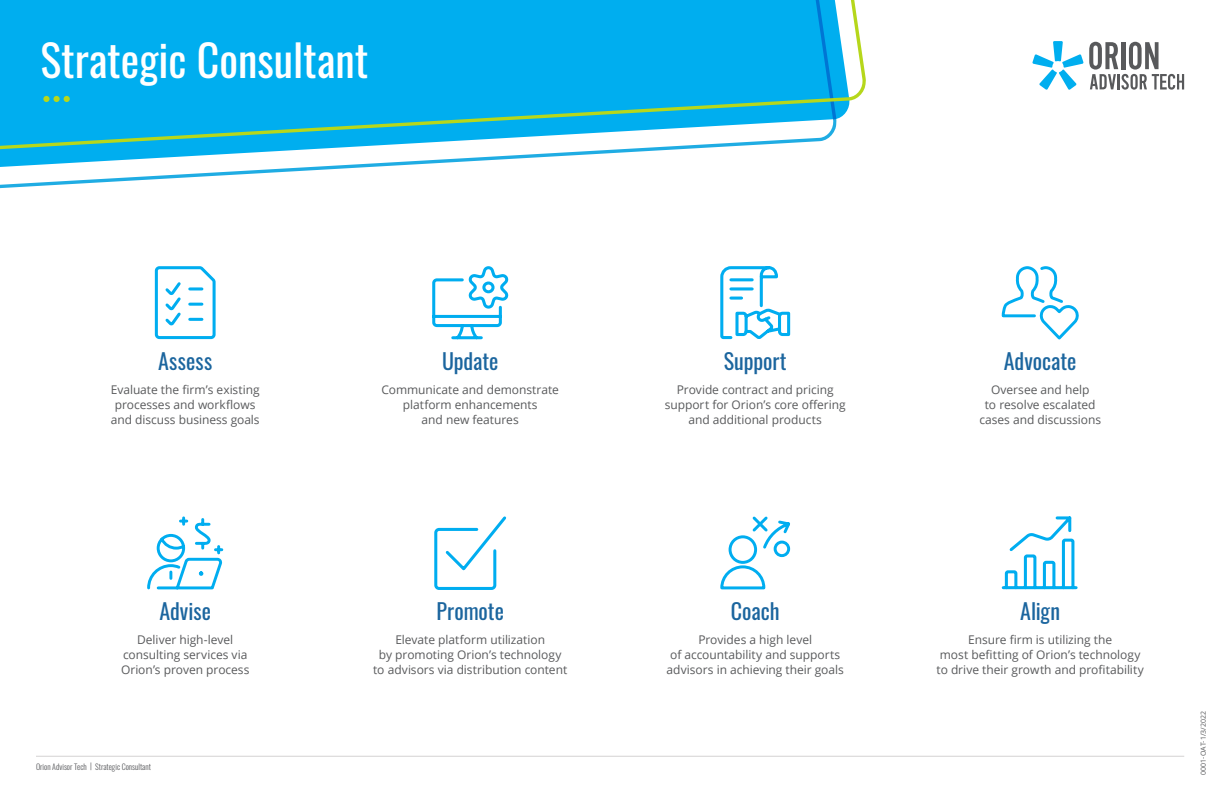
<style>
.page{position:relative;width:1224px;height:792px;background:#fff}
.page>*{position:absolute;margin:0;border:0;box-sizing:border-box;transform-origin:0 0}
.Cyan_Header{font:44px "Oswald";color:#fff}
.Region_Header{font:22px "Oswald";color:#1b659e}
.Region_Header-2{font:12px/15px "Open Sans";letter-spacing:-.005em;color:#595a5c;text-align:center}
.t1{font:300 8px "Oswald";color:#58595c}
.Compliance_Code{font:7px "Open Sans";color:#595a5c}
</style>
<div class="page">
<svg style="left:432px;top:266px;width:77px;height:74px"></svg>
<svg style="left:1032px;top:41px;width:152px;height:49px"></svg>
<svg style="left:0;top:152px;width:630px;height:37px"></svg>
<svg style="left:0;top:1px;width:866px;height:151px;background:#1bb6eb"></svg>
<div style="left:43px;top:96px;width:7px;height:6px;background:#b6d71b;border-radius:50%"></div>
<div style="left:53px;top:96px;width:7px;height:6px;background:#b6d71b;border-radius:50%"></div>
<svg style="left:64px;top:96px;width:6px;height:6px"></svg>
<svg style="left:154px;top:266px;width:62px;height:74px"></svg>
<svg style="left:720px;top:266px;width:71px;height:74px"></svg>
<svg style="left:1001px;top:266px;width:78px;height:74px"></svg>
<svg style="left:147px;top:516px;width:77px;height:74px"></svg>
<svg style="left:434px;top:516px;width:73px;height:74px"></svg>
<svg style="left:720px;top:516px;width:71px;height:74px"></svg>
<svg style="left:1001px;top:516px;width:77px;height:74px"></svg>
<hr style="left:36px;top:756px;width:1148px;height:1px;background:#d4d3d2">
<p class="Cyan_Header" style="left:40px;top:21px;width:330px">Strategic Consultant</p>
<p class="Region_Header" style="left:158px;top:341px;width:56px">Assess</p>
<p class="Region_Header-2" style="left:111px;top:381px;width:150px">Evaluate the firm’s existing processes and workflows and discuss business goals</p>
<p class="Region_Header" style="left:159px;top:591px;width:53px">Advise</p>
<p class="Region_Header-2" style="left:121px;top:631px;width:130px">Deliver high-level consulting services via<br>Orion’s proven process</p>
<p class="t1" style="left:36px;top:759px;width:116px">Orion Advisor Tech | Strategic Consultant</p>
<p class="Region_Header" style="left:442px;top:341px;width:58px">Update</p>
<p class="Region_Header-2" style="left:381px;top:381px;width:179px">Communicate and demonstrate platform enhancements<br>and new features</p>
<p class="Region_Header" style="left:437px;top:591px;width:69px">Promote</p>
<p class="Region_Header-2" style="left:373px;top:631px;width:196px">Elevate platform utilization<br>by promoting Orion’s technology to advisors via distribution content</p>
<p class="Region_Header" style="left:724px;top:341px;width:65px">Support</p>
<p class="Region_Header-2" style="left:665px;top:381px;width:182px">Provide contract and pricing support for Orion’s core offering and additional products</p>
<p class="Region_Header" style="left:731px;top:591px;width:50px">Coach</p>
<p class="Region_Header-2" style="left:667px;top:631px;width:179px">Provides a high level<br>of accountability and supports advisors in achieving their goals</p>
<p class="Region_Header" style="left:1004px;top:341px;width:74px">Advocate</p>
<p class="Region_Header-2" style="left:979px;top:381px;width:123px">Oversee and help<br>to resolve escalated cases and discussions</p>
<p class="Region_Header" style="left:1020px;top:591px;width:42px">Align</p>
<p class="Region_Header-2" style="left:937px;top:631px;width:209px">Ensure firm is utilizing the<br>most befitting of Orion’s technology to drive their growth and profitability</p>
<p class="Compliance_Code" style="left:1199px;top:775px;width:65px;rotate:-90deg">0001-OAT-1/3/2022</p>
</div>
